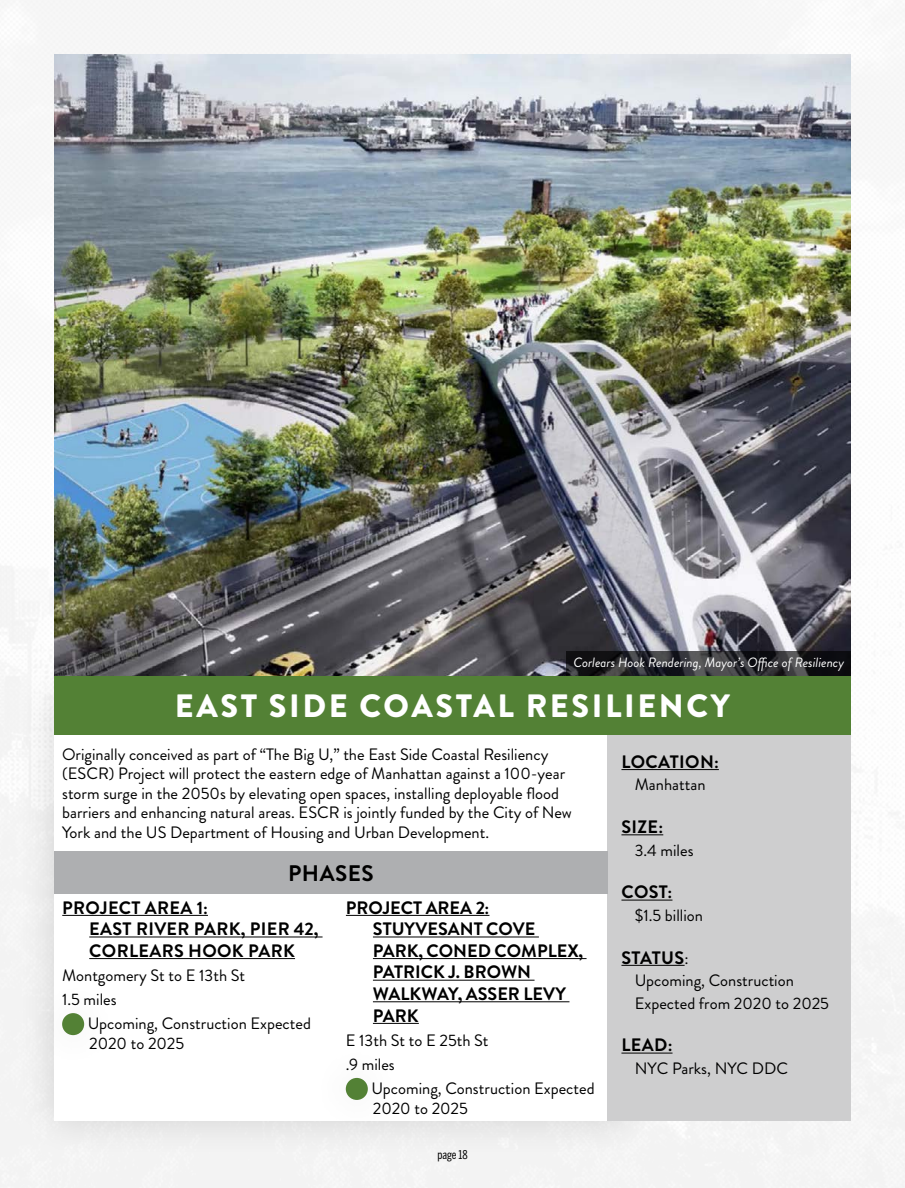
<style>
.page{position:relative;width:905px;height:1188px;background:#fff}
.page>*{position:absolute;margin:0;border:0;box-sizing:border-box;transform-origin:0 0}
.t1{font:900 32.25px "Brandon Grotesque";letter-spacing:.08em;color:#fff}
.t2{font:700 22.5px "Brandon Grotesque";letter-spacing:.02em;color:#000}
.t3{font:700 18px/21.6px "Brandon Grotesque";color:#000}
.t4{font:700 18px/21.6px "Brandon Grotesque";letter-spacing:.02em;color:#000}
.t5{font:16.5px/19.5px "Brandon Grotesque";color:#000}
.t6{font:italic 13.5px "Brandon Grotesque";color:#fff}
.t7{font:12px "Benton Sans Comp";letter-spacing:-.005em;color:#000}
.s1{font-weight:400;font-size:16.5px}
</style>
<div class="page">
<img style="left:0;top:1px;width:904px;height:1187px">
<div style="left:16px;top:657px;width:648px;height:502px;background:#f1f1f1"></div>
<div style="left:54px;top:695px;width:572px;height:426px;background:#fff"></div>
<div style="left:54px;top:676px;width:796px;height:59px;background:#538135"></div>
<div style="left:608px;top:735px;width:242px;height:385px;background:#cececf"></div>
<div style="left:54px;top:851px;width:554px;height:43px;background:#aeafb1"></div>
<hr style="left:621px;top:769px;width:97px;height:1px;background:#000">
<hr style="left:621px;top:834px;width:42px;height:1px;background:#000">
<hr style="left:621px;top:900px;width:51px;height:1px;background:#000">
<hr style="left:621px;top:965px;width:63px;height:1px;background:#000">
<hr style="left:621px;top:1053px;width:51px;height:1px;background:#000">
<hr style="left:62px;top:915px;width:146px;height:1px;background:#000">
<hr style="left:89px;top:937px;width:233px;height:1px;background:#000">
<hr style="left:89px;top:958px;width:206px;height:1px;background:#000">
<div style="left:26px;top:977px;width:93px;height:93px;background:#000;opacity:.14"></div>
<div style="left:62px;top:1013px;width:22px;height:22px;background:#538135;border-radius:50%"></div>
<hr style="left:346px;top:915px;width:143px;height:1px;background:#000">
<hr style="left:373px;top:937px;width:166px;height:1px;background:#000">
<hr style="left:373px;top:958px;width:213px;height:1px;background:#000">
<hr style="left:373px;top:980px;width:161px;height:1px;background:#000">
<hr style="left:373px;top:1001px;width:196px;height:1px;background:#000">
<hr style="left:373px;top:1023px;width:46px;height:1px;background:#000">
<div style="left:310px;top:1042px;width:93px;height:93px;background:#000;opacity:.14"></div>
<div style="left:346px;top:1078px;width:22px;height:22px;background:#538135;border-radius:50%"></div>
<img style="left:54px;top:54px;width:796px;height:622px">
<svg style="left:566px;top:651px;width:284px;height:25px;background:#27272b"></svg>
<p class="t6" style="left:573px;top:653px;width:272px">Corlears Hook Rendering, Mayor’s Office of Resiliency</p>
<h1 class="t1" style="left:175px;top:683px;width:556px">EAST SIDE COASTAL RESILIENCY</h1>
<p class="t5" style="left:62px;top:745px;width:511px">Originally conceived as part of “The Big U,” the East Side Coastal Resiliency (ESCR) Project will protect the eastern edge of Manhattan against a 100-year storm surge in the 2050s by elevating open spaces, installing deployable flood barriers and enhancing natural areas. ESCR is jointly funded by the City of New York and the US Department of Housing and Urban Development.</p>
<p class="t4" style="left:621px;top:751px;width:99px">LOCATION:</p>
<p class="t5" style="left:634px;top:775px;width:72px">Manhattan</p>
<p class="t3" style="left:621px;top:816px;width:43px">SIZE:</p>
<p class="t5" style="left:635px;top:840px;width:60px">3.4 miles</p>
<p class="t3" style="left:621px;top:882px;width:52px">COST:</p>
<p class="t5" style="left:634px;top:906px;width:70px">$1.5 billion</p>
<p class="t3" style="left:621px;top:947px;width:69px">STATUS<span class="s1">:</span></p>
<p class="t5" style="left:635px;top:969px;width:196px;line-height:22.5px">Upcoming, Construction<br>Expected from 2020 to 2025</p>
<p class="t3" style="left:621px;top:1035px;width:53px">LEAD:</p>
<p class="t5" style="left:635px;top:1059px;width:155px">NYC Parks, NYC DDC</p>
<h2 class="t2" style="left:288px;top:857px;width:87px">PHASES</h2>
<p class="t4" style="left:89px;top:897px;width:231px;text-indent:-27px">PROJECT AREA 1:<br>EAST RIVER PARK, PIER 42,<br>CORLEARS HOOK PARK</p>
<p class="t5" style="left:62px;top:963px;width:184px;line-height:24.2px">Montgomery St to E 13th St<br>1.5 miles</p>
<p class="t5" style="left:88px;top:1014px;width:225px">Upcoming, Construction Expected<br>2020 to 2025</p>
<p class="t3" style="left:373px;top:897px;width:212px;text-indent:-27px">PROJECT AREA 2:<br>STUYVESANT COVE<br>PARK, CONED COMPLEX,<br>PATRICK J. BROWN<br>WALKWAY, ASSER LEVY<br>PARK</p>
<p class="t5" style="left:346px;top:1028px;width:144px;line-height:24.2px">E 13th St to E 25th St .9 miles</p>
<p class="t5" style="left:371px;top:1079px;width:225px">Upcoming, Construction Expected<br>2020 to 2025</p>
<p class="t7" style="left:437px;top:1147px;width:32px">page 18</p>
</div>
